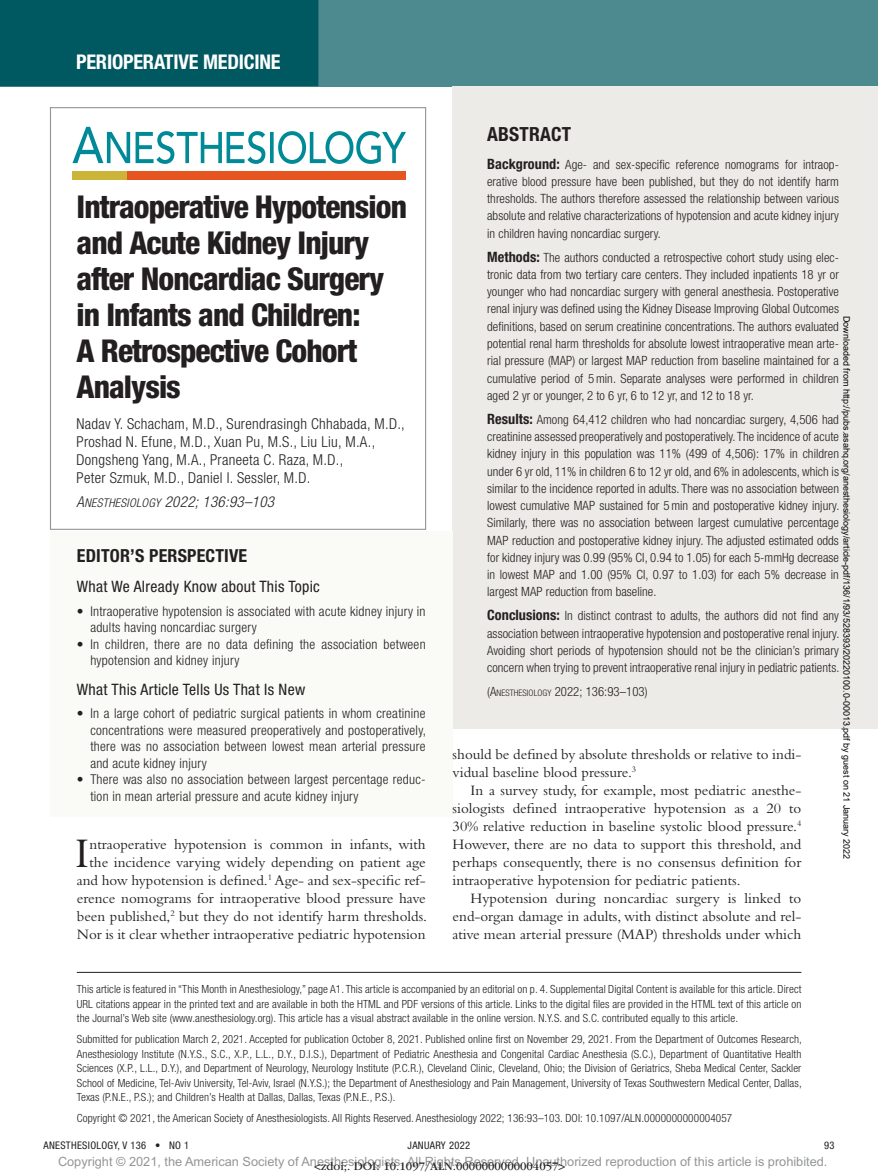
<style>
.page{position:relative;width:878px;height:1175px;background:#fff}
.page>*{position:absolute;margin:0;border:0;box-sizing:border-box;transform-origin:0 0}
.t1{font:43.95px "Bembo Std";color:#231f20}
.t2{font:800 condensed 31.5px/36px "Helvetica Neue LT Std";letter-spacing:-.03em;color:#231f20}
.t3{font:700 condensed 20.25px "Helvetica Neue LT Std";letter-spacing:-.01em;color:#fff}
.t4{font:700 condensed 19.5px "Helvetica Neue LT Std";color:#231f20}
.t5{font:700 condensed 18px "Helvetica Neue LT Std";color:#231f20}
.t6{font:condensed 15.75px "Helvetica Neue LT Std";letter-spacing:.02em;color:#231f20}
.t7{font:15px/18px "Bembo Std";color:#231f20;text-align:justify}
.t8{font:300 condensed 15px/18px "Helvetica Neue LT Std";letter-spacing:.02em;color:#231f20}
.t9{font:italic 300 condensed 15px "Helvetica Neue LT Std";letter-spacing:.02em;color:#231f20}
.t10{font:300 condensed 13.5px/16.5px "Helvetica Neue LT Std";letter-spacing:.02em;color:#231f20}
.t11{font:300 condensed 12.75px/17.2px "Helvetica Neue LT Std";letter-spacing:.005em;color:#231f20;text-align:justify}
.t12{font:12.75px "Arial MT Std";color:#939598}
.t13{font:12px "ITC Garamond Std";color:#231f20}
.t14{font:300 condensed 11.25px/14.7px "Helvetica Neue LT Std";letter-spacing:.01em;color:#231f20;text-align:justify}
.t15{font:condensed 10.5px "Helvetica Neue LT Std";letter-spacing:.03em;color:#231f20}
.t16{font:9px "Arial";color:#000}
.s1{font-family:"Helvetica Neue LT Std Lt Cn O SC800";font-weight:400;font-style:normal;font-stretch:normal}
.s2{font-family:"Helvetica Neue LT Std Lt Cn O SC800";font-weight:400;font-style:normal;font-stretch:normal;font-size:12px}
.s3{font-weight:700;font-size:14.25px}
.s4{font-size:9px}
</style>
<div class="page">
<div style="left:0;top:0;width:878px;height:86px;background:#4d8a90"></div>
<div style="left:0;top:0;width:318px;height:86px;background:#005861"></div>
<div style="left:120px;top:171px;width:286px;height:8px;background:#e6551f"></div>
<div style="left:72px;top:171px;width:54px;height:8px;background:#cbb437"></div>
<svg style="left:72px;top:127px;width:334px;height:37px"></svg>
<div style="left:452px;top:86px;width:426px;height:89px;background:#edebe7"></div>
<div style="left:452px;top:118px;width:426px;height:152px;background:#edebe7"></div>
<div style="left:452px;top:211px;width:426px;height:221px;background:#edebe7"></div>
<div style="left:452px;top:373px;width:426px;height:256px;background:#edebe7"></div>
<div style="left:452px;top:569px;width:426px;height:136px;background:#edebe7"></div>
<div style="left:452px;top:646px;width:426px;height:83px;background:#edebe7"></div>
<hr style="left:77px;top:972px;width:724px;height:1px;background:#231f20">
<div style="left:50px;top:531px;width:402px;height:50px;background:#fafaf6"></div>
<div style="left:50px;top:565px;width:402px;height:83px;background:#fafaf6"></div>
<div style="left:50px;top:643px;width:402px;height:85px;background:#fafaf6"></div>
<div style="left:50px;top:668px;width:402px;height:115px;background:#fafaf6"></div>
<div style="left:50px;top:734px;width:402px;height:82px;background:#fafaf6"></div>
<h3 class="t3" style="left:76px;top:49px;width:206px">Perioperative Medicine</h3>
<h2 class="t2" style="left:77px;top:188px;width:332px">Intraoperative Hypotension and Acute Kidney Injury after Noncardiac Surgery in Infants and Children:<br>A Retrospective Cohort<br>Analysis</h2>
<p class="t8" style="left:77px;top:415px;width:330px">Nadav Y. Schacham, M.D., Surendrasingh Chhabada, M.D., Proshad N. Efune, M.D., Xuan Pu, M.S., Liu Liu, M.A., Dongsheng Yang, M.A., Praneeta C. Raza, M.D.,<br>Peter Szmuk, M.D., Daniel I. Sessler, M.D.</p>
<p class="t9" style="left:77px;top:493px;width:199px"><span class="s1">A</span><span class="s2">NESTHESIOLOGY</span> 2022; 136:93–103</p>
<h3 class="t5" style="left:77px;top:545px;width:10px">EDITOR</h3>
<h3 class="t5" style="left:130px;top:545px;width:76px">’S PERSPECTIVE</h3>
<p class="t6" style="left:77px;top:577px;width:244px">What We Already Know about This Topic</p>
<p class="t10" style="left:90px;top:602px;width:337px;text-indent:-14px">• Intraoperative hypotension is associated with acute kidney injury in adults having noncardiac surgery</p>
<p class="t10" style="left:90px;top:635px;width:337px;text-indent:-14px">• In children, there are no data defining the association between hypotension and kidney injury</p>
<p class="t6" style="left:77px;top:680px;width:230px">What This Article Tells Us That Is New</p>
<p class="t10" style="left:90px;top:705px;width:337px;text-align:justify;text-indent:-14px">• In a large cohort of pediatric surgical patients in whom creatinine concentrations were measured preoperatively and postoperatively, there was no association between lowest mean arterial pressure and acute kidney injury</p>
<p class="t10" style="left:90px;top:771px;width:337px;text-indent:-14px">• There was also no association between largest percentage reduc&shy;tion in mean arterial pressure and acute kidney injury</p>
<h1 class="t1" style="left:75px;top:827px;width:16px">I</h1>
<p class="t7" style="left:77px;top:835px;width:352px;text-align:right">ntraoperative hypotension is common in infants, with the incidence varying widely depending on patient age and how hypotension is defined.<sup>1</sup> Age- and sex-specific ref&shy;erence nomograms for intraoperative blood pressure have been published,<sup>2</sup> but they do not identify harm thresholds.<br>Nor is it clear whether intraoperative pediatric hypotension</p>
<h3 class="t4" style="left:487px;top:122px;width:44px">ABSTRACT</h3>
<p class="t11" style="left:487px;top:155px;width:353px"><span class="s3">Background:</span> Age- and sex-specific reference nomograms for intraop&shy;erative blood pressure have been published, but they do not identify harm thresholds. The authors therefore assessed the relationship between various absolute and relative characterizations of hypotension and acute kidney injury in children having noncardiac surgery.</p>
<p class="t11" style="left:487px;top:248px;width:353px"><span class="s3">Methods:</span> The authors conducted a retrospective cohort study using elec&shy;tronic data from two tertiary care centers. They included inpatients 18 yr or younger who had noncardiac surgery with general anesthesia. Postoperative renal injury was defined using the Kidney Disease Improving Global Outcomes definitions, based on serum creatinine concentrations. The authors evaluated potential renal harm thresholds for absolute lowest intraoperative mean arte&shy;rial pressure (MAP) or largest MAP reduction from baseline maintained for a cumulative period of 5min. Separate analyses were performed in children aged 2 yr or younger, 2 to 6 yr, 6 to 12 yr, and 12 to 18 yr.</p>
<p class="t11" style="left:487px;top:410px;width:354px"><span class="s3">Results:</span> Among 64,412 children who had noncardiac surgery, 4,506 had creatinine assessed preoperatively and postoperatively. The incidence of acute kidney injury in this population was 11% (499 of 4,506): 17% in children under 6 yr old, 11% in children 6 to 12 yr old, and 6% in adolescents, which is similar to the incidence reported in adults. There was no association between lowest cumulative MAP sustained for 5min and postoperative kidney injury.<br>Similarly, there was no association between largest cumulative percentage MAP reduction and postoperative kidney injury. The adjusted estimated odds for kidney injury was 0.99 (95% CI, 0.94 to 1.05) for each 5-mmHg decrease in lowest MAP and 1.00 (95% CI, 0.97 to 1.03) for each 5% decrease in largest MAP reduction from baseline.</p>
<p class="t11" style="left:487px;top:607px;width:354px"><span class="s3">Conclusions:</span> In distinct contrast to adults, the authors did not find any association between intraoperative hypotension and postoperative renal injury.<br>Avoiding short periods of hypotension should not be the clinician’s primary concern when trying to prevent intraoperative renal injury in pediatric patients.</p>
<p class="t11" style="left:487px;top:683px;width:162px">(A<span class="s4">NESTHESIOLOGY</span> 2022; 136:93–103)</p>
<p class="t16" style="left:850px;top:315px;width:545px;rotate:90deg">Downloaded from http://pubs.asahq.org/anesthesiology/article-pdf/136/1/93/528393/20220100.0-00013.pdf by guest on 21 January 2022</p>
<p class="t7" style="left:452px;top:745px;width:350px">should be defined by absolute thresholds or relative to indi&shy;vidual baseline blood pressure.<sup>3</sup></p>
<p class="t7" style="left:452px;top:781px;width:350px;text-indent:18px">In a survey study, for example, most pediatric anesthe&shy;siologists defined intraoperative hypotension as a 20 to 30% relative reduction in baseline systolic blood pressure.<sup>4<br></sup>However, there are no data to support this threshold, and perhaps consequently, there is no consensus definition for intraoperative hypotension for pediatric patients.</p>
<p class="t7" style="left:452px;top:889px;width:350px;text-indent:18px">Hypotension during noncardiac surgery is linked to end-organ damage in adults, with distinct absolute and rel&shy;ative mean arterial pressure (MAP) thresholds under which</p>
<p class="t14" style="left:77px;top:981px;width:726px">This article is featured in “This Month in Anesthesiology,” page A1. This article is accompanied by an editorial on p. 4. Supplemental Digital Content is available for this article. Direct URL citations appear in the printed text and are available in both the HTML and PDF versions of this article. Links to the digital files are provided in the HTML text of this article on the Journal’s Web site (www.anesthesiology.org). This article has a visual abstract available in the online version. N.Y.S. and S.C. contributed equally to this article.</p>
<p class="t14" style="left:77px;top:1031px;width:726px">Submitted for publication March 2, 2021. Accepted for publication October 8, 2021. Published online first on November 29, 2021. From the Department of Outcomes Research, Anesthesiology Institute (N.Y.S., S.C., X.P., L.L., D.Y., D.I.S.), Department of Pediatric Anesthesia and Congenital Cardiac Anesthesia (S.C.), Department of Quantitative Health Sciences (X.P., L.L., D.Y.), and Department of Neurology, Neurology Institute (P.C.R.), Cleveland Clinic, Cleveland, Ohio; the Division of Geriatrics, Sheba Medical Center, Sackler School of Medicine, Tel-Aviv University, Tel-Aviv, Israel (N.Y.S.); the Department of Anesthesiology and Pain Management, University of Texas Southwestern Medical Center, Dallas, Texas (P.N.E., P.S.); and Children’s Health at Dallas, Dallas, Texas (P.N.E., P.S.).</p>
<p class="t14" style="left:77px;top:1110px;width:657px">Copyright © 2021, the American Society of Anesthesiologists. All Rights Reserved. Anesthesiology 2022; 136:93–103. DOI: 10.1097/ALN.0000000000004057</p>
<p class="t15" style="left:44px;top:1139px;width:147px">ANESTHESIOLOGY, V 136 • NO 1</p>
<p class="t15" style="left:407px;top:1139px;width:64px">Jan uary 2022</p>
<p class="t15" style="left:824px;top:1139px;width:12px">93</p>
<p class="t12" style="left:58px;top:1154px;width:771px">Copyright © 2021, the American Society of Anesthesiologists. All Rights Reserved. Unauthorized reproduction of this article is prohibited.</p>
<p class="t13" style="left:314px;top:1159px;width:253px">&lt;zdoi;. DOI: 10.1097/ALN.0000000000004057&gt;</p>
</div>
